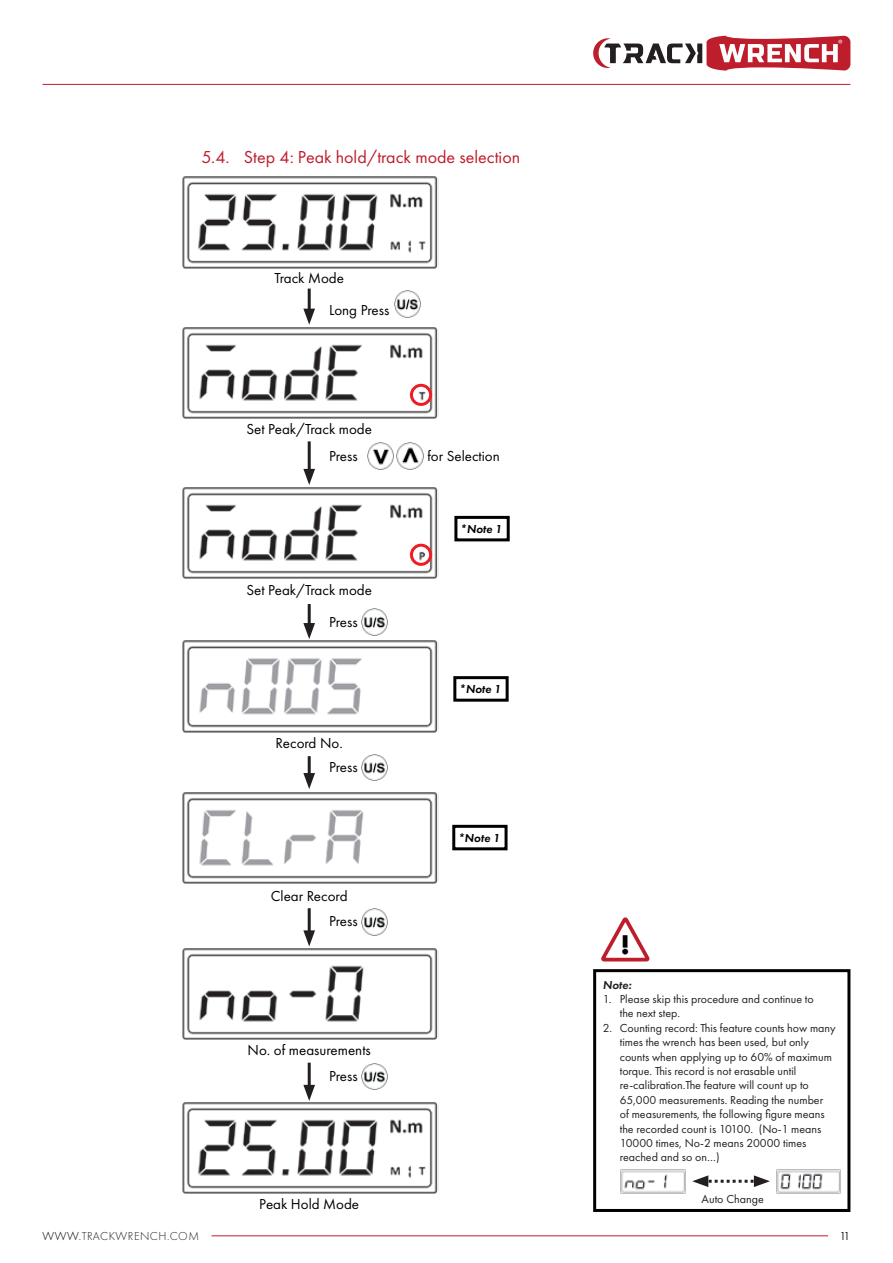
<style>
.page{position:relative;width:893px;height:1263px;background:#fff}
.page>*{position:absolute;margin:0;border:0;box-sizing:border-box;transform-origin:0 0}
.t1{font:700 28.2px "Futura PT";color:#000}
.t2{font:18px "Futura PT";color:#be1d2c}
.t3{font:15px/27px "Futura PT";color:#000}
.t4{font:12px/14.4px "Futura PT";color:#231f20}
.t5{font:300 12px "Futura PT";letter-spacing:.04em;color:#231f20}
.t6{font:italic 600 12px "Futura PT";color:#000}
.t7{font:italic 600 12px "Futura PT";color:#231f20}
.s1{color:#000}
</style>
<div class="page">
<img style="left:397px;top:443px;width:26px;height:26px">
<img style="left:367px;top:443px;width:26px;height:26px">
<img style="left:182px;top:176px;width:256px;height:93px">
<img style="left:182px;top:327px;width:256px;height:92px">
<img style="left:182px;top:487px;width:256px;height:92px">
<div style="left:410px;top:384px;width:22px;height:22px;border:3px solid #ee1d23;border-radius:50%"></div>
<div style="left:410px;top:544px;width:22px;height:22px;border:3px solid #ee1d23;border-radius:50%"></div>
<img style="left:394px;top:291px;width:27px;height:26px">
<img style="left:182px;top:640px;width:256px;height:92px">
<img style="left:362px;top:609px;width:26px;height:26px">
<img style="left:182px;top:946px;width:256px;height:93px">
<img style="left:182px;top:792px;width:256px;height:92px">
<img style="left:362px;top:909px;width:26px;height:26px">
<img style="left:362px;top:754px;width:26px;height:26px">
<hr style="left:308px;top:289px;width:3px;height:25px;background:#231f20">
<svg style="left:303px;top:309px;width:12px;height:16px"></svg>
<hr style="left:308px;top:441px;width:3px;height:34px;background:#231f20">
<svg style="left:303px;top:469px;width:12px;height:16px"></svg>
<hr style="left:308px;top:604px;width:3px;height:25px;background:#231f20">
<svg style="left:303px;top:623px;width:12px;height:16px"></svg>
<hr style="left:308px;top:908px;width:3px;height:28px;background:#231f20">
<svg style="left:303px;top:930px;width:12px;height:16px"></svg>
<hr style="left:308px;top:756px;width:3px;height:23px;background:#231f20">
<svg style="left:303px;top:773px;width:12px;height:16px"></svg>
<div style="left:593px;top:969px;width:257px;height:243px;border:3px solid #000"></div>
<svg style="left:601px;top:917px;width:49px;height:45px"></svg>
<img style="left:182px;top:1102px;width:256px;height:92px">
<img style="left:362px;top:1063px;width:26px;height:26px">
<hr style="left:308px;top:1063px;width:3px;height:27px;background:#231f20">
<svg style="left:303px;top:1085px;width:12px;height:16px"></svg>
<svg style="left:692px;top:1175px;width:78px;height:12px"></svg>
<img style="left:621px;top:1170px;width:64px;height:23px">
<img style="left:776px;top:1170px;width:65px;height:23px">
<div style="left:454px;top:516px;width:56px;height:25px;border:3px solid #000"></div>
<div style="left:453px;top:676px;width:56px;height:26px;border:3px solid #000"></div>
<div style="left:452px;top:825px;width:56px;height:25px;border:3px solid #000"></div>
<hr style="left:212px;top:1235px;width:616px;height:1px;background:#be1d2c">
<svg style="left:593px;top:36px;width:257px;height:35px"></svg>
<hr style="left:43px;top:84px;width:807px;height:1px;background:#be1d2c">
<h2 class="t2" style="left:201px;top:146px;width:320px">5.4. Step 4: Peak hold/track mode selection</h2>
<p class="t3" style="left:329px;top:262px;width:62px;line-height:32.2px;text-indent:-55px">Track Mode<br>Long Press</p>
<p class="t3" style="left:329px;top:415px;width:45px;text-indent:-83px">Set Peak/Track mode<br>Press</p>
<p class="t3" style="left:329px;top:575px;width:45px;line-height:31.2px;text-indent:-83px">Set Peak/Track mode<br>Press</p>
<p class="t3" style="left:276px;top:729px;width:69px">Record No.</p>
<p class="t3" style="left:329px;top:753px;width:30px">Press</p>
<p class="t3" style="left:329px;top:882px;width:30px;line-height:26px;text-indent:-58px">Clear Record<br>Press</p>
<p class="t3" style="left:427px;top:442px;width:74px">for Selection</p>
<p class="t6" style="left:460px;top:521px;width:44px">*Note 1</p>
<p class="t6" style="left:459px;top:682px;width:44px">*Note 1</p>
<p class="t6" style="left:458px;top:830px;width:44px">*Note 1</p>
<p class="t3" style="left:248px;top:1036px;width:125px">No. of measurements</p>
<p class="t3" style="left:329px;top:1062px;width:30px">Press</p>
<p class="t3" style="left:259px;top:1191px;width:101px">Peak Hold Mode</p>
<h1 class="t1" style="left:620px;top:926px;width:11px">!</h1>
<p class="t7" style="left:603px;top:977px;width:30px">Note:</p>
<p class="t4" style="left:620px;top:992px;width:196px;text-indent:-17px">1. Please skip this procedure and continue to the next step.</p>
<p class="t4" style="left:620px;top:1020px;width:217px;text-indent:-17px">2. Counting record: This feature counts how many times the wrench has been used, but only counts when applying up to 60% of maximum torque. This record is not erasable until re-calibration.The feature will count up to 65,000 measurements. Reading the number<br>of measurements, the following figure means the recorded count is 10100. (No-1 means 10000 times, No-2 means 20000 times reached and so on…)</p>
<p class="t4" style="left:702px;top:1191px;width:64px">Auto Change</p>
<p class="t5" style="left:43px;top:1229px;width:158px"><span class="s1">WWW.</span>TRACKWRENCH.COM</p>
<p class="t4" style="left:839px;top:1229px;width:12px">11</p>
</div>
